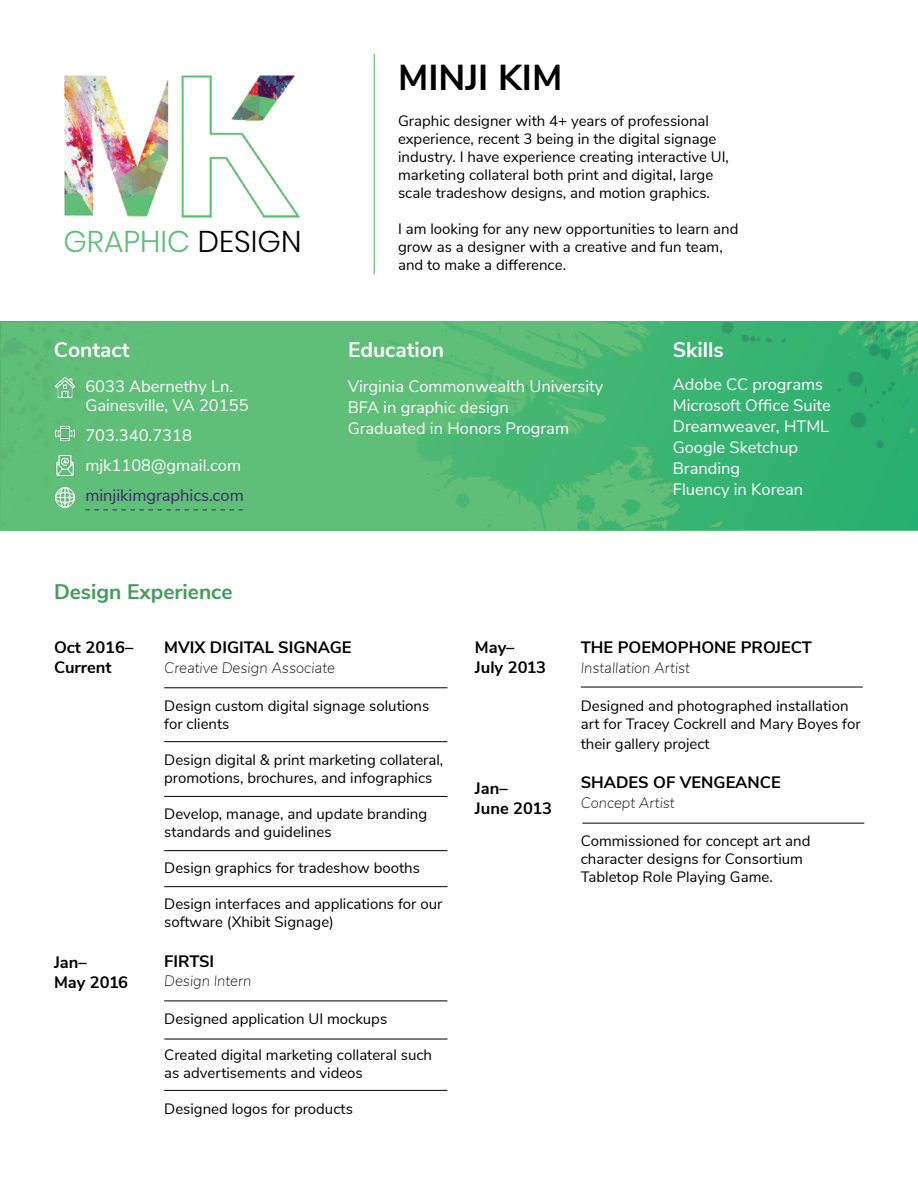
<style>
.page{position:relative;width:918px;height:1188px;background:#fff}
.page>*{position:absolute;margin:0;border:0;box-sizing:border-box;transform-origin:0 0}
.t1{font:700 36px "Nunito Sans";color:#000}
.t2{font:300 30px "Poppins";color:#5fbe77}
.t3{font:700 21px "Nunito Sans";color:#fff}
.t4{font:700 21px "Nunito Sans";color:#419d58}
.t5{font:16.5px/21px "Nunito Sans";color:#fff}
.t6{font:700 16.5px/19.8px "Nunito Sans";color:#000}
.t7{font:16.5px "Nunito Sans";color:#3f286c}
.t8{font:15px/18px "Nunito Sans";color:#000}
.t9{font:italic 200 15px "Nunito Sans";color:#000}
.s1{color:#000}
</style>
<div class="page">
<div style="left:0;top:322px;width:918px;height:209px;background:#5fbe77"></div>
<img style="left:389px;top:322px;width:529px;height:207px">
<hr style="left:374px;top:54px;width:1px;height:220px;background:#5fbe77">
<img style="left:64px;top:75px;width:237px;height:143px">
<svg style="left:85px;top:509px;width:158px;height:1px"></svg>
<img style="left:55px;top:378px;width:20px;height:20px">
<img style="left:55px;top:425px;width:20px;height:17px">
<img style="left:56px;top:456px;width:19px;height:19px">
<img style="left:55px;top:487px;width:20px;height:20px">
<hr style="left:164px;top:688px;width:283px;height:1px;background:#000">
<hr style="left:164px;top:741px;width:283px;height:1px;background:#000">
<hr style="left:164px;top:796px;width:283px;height:1px;background:#000">
<hr style="left:164px;top:850px;width:284px;height:1px;background:#000">
<hr style="left:164px;top:1001px;width:283px;height:1px;background:#000">
<hr style="left:164px;top:1039px;width:283px;height:1px;background:#000">
<hr style="left:164px;top:1090px;width:283px;height:1px;background:#000">
<hr style="left:164px;top:886px;width:283px;height:1px;background:#000">
<hr style="left:581px;top:687px;width:282px;height:1px;background:#000">
<hr style="left:582px;top:823px;width:282px;height:1px;background:#000">
<h2 class="t2" style="left:64px;top:224px;width:239px">GRAPHIC <span class="s1">DESIGN</span></h2>
<h1 class="t1" style="left:398px;top:52px;width:166px">MINJI KIM</h1>
<p class="t8" style="left:398px;top:111px;width:332px">Graphic designer with 4+ years of professional experience, recent 3 being in the digital signage industry. I have experience creating interactive UI, marketing collateral both print and digital, large scale tradeshow designs, and motion graphics.</p>
<p class="t8" style="left:398px;top:219px;width:342px">I am looking for any new opportunities to learn and grow as a designer with a creative and fun team, and to make a difference.</p>
<h3 class="t3" style="left:54px;top:334px;width:77px">Contact</h3>
<h3 class="t3" style="left:348px;top:334px;width:98px">Education</h3>
<h3 class="t3" style="left:673px;top:334px;width:52px">Skills</h3>
<p class="t5" style="left:85px;top:375px;width:165px;line-height:19.8px">6033 Abernethy Ln.<br>Gainesville, VA 20155</p>
<p class="t5" style="left:85px;top:420px;width:157px;line-height:30px">703.340.7318 mjk1108@gmail.com</p>
<p class="t7" style="left:85px;top:484px;width:160px">minjikimgraphics.com</p>
<p class="t5" style="left:673px;top:373px;width:160px">Adobe CC programs<br>Microsoft Office Suite<br>Dreamweaver, HTML<br>Google Sketchup<br>Branding<br>Fluency in Korean</p>
<p class="t5" style="left:348px;top:374px;width:257px">Virginia Commonwealth University<br>BFA in graphic design<br>Graduated in Honors Program</p>
<h3 class="t4" style="left:54px;top:576px;width:180px">Design Experience</h3>
<p class="t6" style="left:164px;top:637px;width:189px">MVIX DIGITAL SIGNAGE</p>
<p class="t9" style="left:164px;top:657px;width:172px">Creative Design Associate</p>
<p class="t8" style="left:164px;top:696px;width:267px">Design custom digital signage solutions for clients</p>
<p class="t8" style="left:164px;top:750px;width:281px">Design digital &amp; print marketing collateral, promotions, brochures, and infographics</p>
<p class="t8" style="left:164px;top:804px;width:264px">Develop, manage, and update branding standards and guidelines</p>
<p class="t8" style="left:164px;top:858px;width:257px">Design graphics for tradeshow booths</p>
<p class="t8" style="left:164px;top:894px;width:280px">Design interfaces and applications for our software (Xhibit Signage)</p>
<p class="t6" style="left:164px;top:950px;width:52px">FIRTSI</p>
<p class="t9" style="left:164px;top:970px;width:89px">Design Intern</p>
<p class="t8" style="left:164px;top:1009px;width:224px">Designed application UI mockups</p>
<p class="t8" style="left:164px;top:1045px;width:269px">Created digital marketing collateral such as advertisements and videos</p>
<p class="t8" style="left:164px;top:1099px;width:190px">Designed logos for products</p>
<p class="t6" style="left:54px;top:637px;width:81px">Oct 2016–<br>Current</p>
<p class="t6" style="left:475px;top:637px;width:73px">May–<br>July 2013</p>
<p class="t6" style="left:475px;top:777px;width:78px">Jan–<br>June 2013</p>
<p class="t6" style="left:54px;top:951px;width:76px">Jan–<br>May 2016</p>
<p class="t6" style="left:581px;top:637px;width:233px">THE POEMOPHONE PROJECT</p>
<p class="t9" style="left:581px;top:657px;width:111px">Installation Artist</p>
<p class="t8" style="left:581px;top:696px;width:281px">Designed and photographed installation art for Tracey Cockrell and Mary Boyes for</p>
<p class="t8" style="left:581px;top:734px;width:130px">their gallery project</p>
<p class="t6" style="left:581px;top:772px;width:201px">SHADES OF VENGEANCE</p>
<p class="t9" style="left:581px;top:792px;width:95px">Concept Artist</p>
<p class="t8" style="left:581px;top:831px;width:231px">Commissioned for concept art and character designs for Consortium<br>Tabletop Role Playing Game.</p>
</div>
